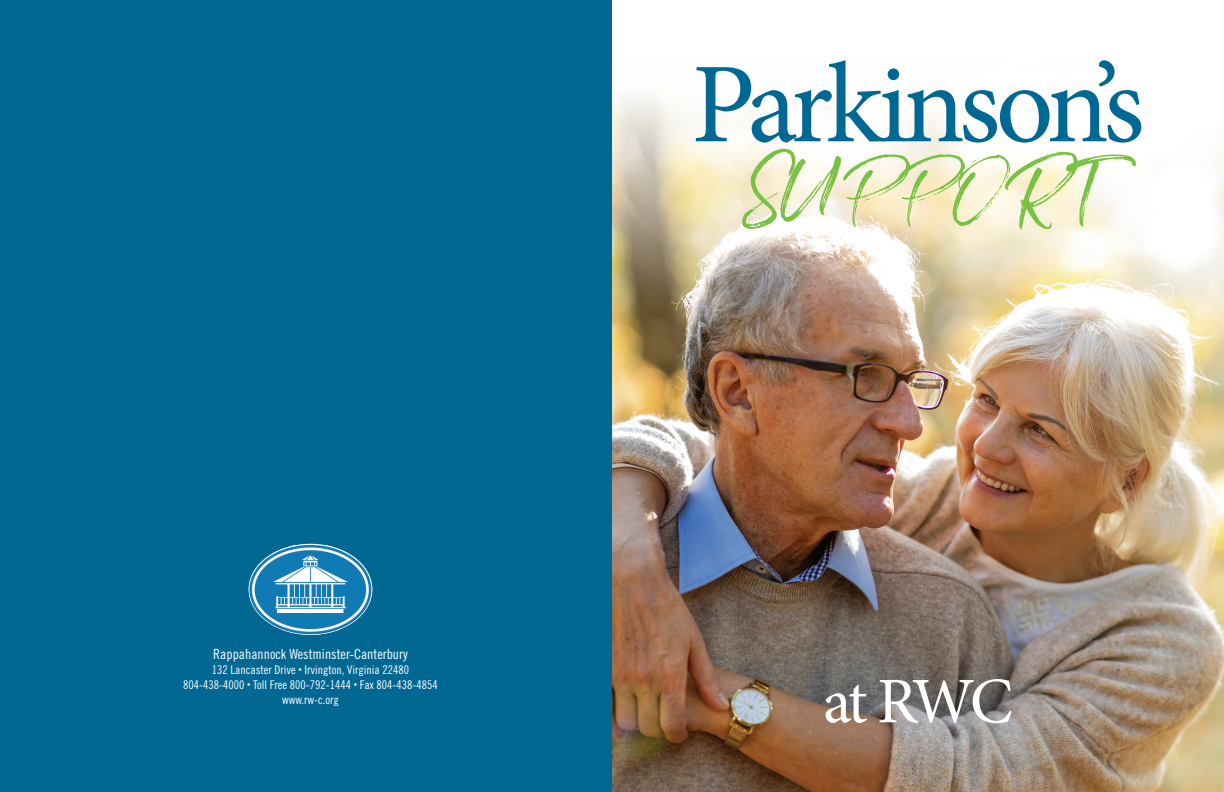
<style>
.page{position:relative;width:1224px;height:792px;background:#fff}
.page>*{position:absolute;margin:0;border:0;box-sizing:border-box;transform-origin:0 0}
.t1{font:114px "Minion Pro";letter-spacing:-.055em;color:#006893}
.t2{font:103px "Rocksill";color:#79c142}
.t3{font:65px "Minion Pro";color:#fff}
.t4{font:14px "Trade Gothic LT Std Cn 18";color:#fff}
.t5{font:12px/15px "Trade Gothic LT Std Cn 18";color:#fff;text-align:center}
.s1{font-size:113.8px}
.s2{font-size:109px}
</style>
<div class="page">
<img style="left:612px;top:96px;width:612px;height:696px">
<div style="left:0;top:0;width:612px;height:792px;background:#006893"></div>
<img style="left:249px;top:545px;width:123px;height:90px">
<p class="t4" style="left:213px;top:646px;width:196px">Rappahannock Westminster-Canterbury</p>
<p class="t5" style="left:183px;top:662px;width:256px">132 Lancaster Drive <sup>•</sup> Irvington, Virginia 22480<br>804-438-4000 <sup>•</sup> Toll Free 800-792-1444 <sup>•</sup> Fax 804-438-4854 www.rw-c.org</p>
<h1 class="t1" style="left:691px;top:29px;width:455px">Parkinson’s</h1>
<h2 class="t2" style="left:741px;top:140px;width:359px"><span class="s1">SU</span>PPO<span class="s2">RT</span></h2>
<h3 class="t3" style="left:823px;top:658px;width:191px">at RWC</h3>
</div>
